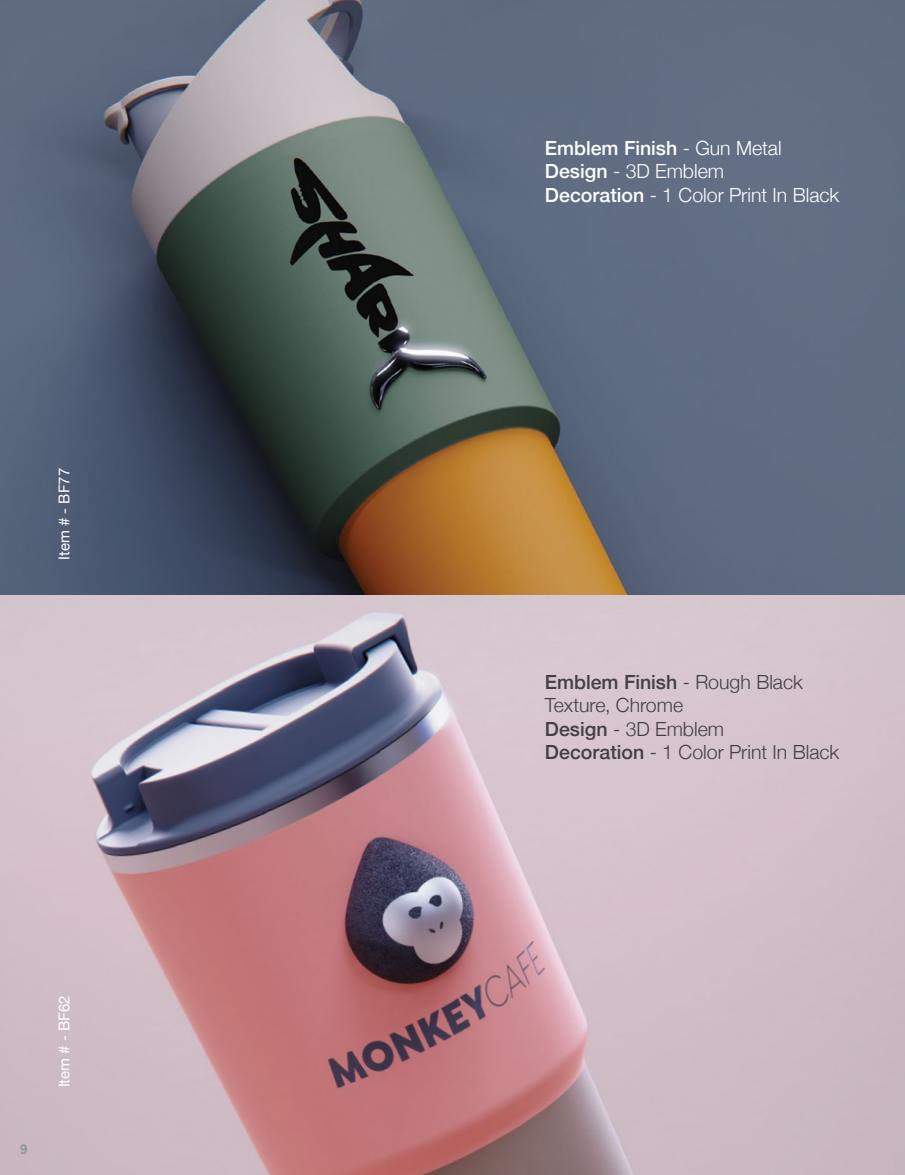
<style>
.page{position:relative;width:905px;height:1175px;background:#fff}
.page>*{position:absolute;margin:0;border:0;box-sizing:border-box;transform-origin:0 0}
.t1{font:300 19.5px/23.4px "Helvetica Neue";color:#414042}
.t2{font:300 19.5px/23.4px "Helvetica Neue";color:#fff}
.t3{font:15px "Helvetica Neue";color:#fff}
.t4{font:700 13.5px "Arial";color:#939598}
.s1{font-weight:500}
</style>
<div class="page">
<img style="left:0;top:0;width:904px;height:596px">
<img style="left:0;top:596px;width:904px;height:578px">
<p class="t3" style="left:53px;top:560px;width:93px;rotate:-90deg">Item # - BF77</p>
<p class="t4" style="left:20px;top:1140px;width:9px">9</p>
<p class="t3" style="left:53px;top:1087px;width:93px;rotate:-90deg">Item # - BF62</p>
<p class="t2" style="left:545px;top:135px;width:296px"><span class="s1">Emblem Finish</span> - Gun Metal<br><span class="s1">Design</span> - 3D Emblem<br><span class="s1">Decoration</span> - 1 Color Print In Black</p>
<p class="t1" style="left:545px;top:668px;width:296px"><span class="s1">Emblem Finish</span> - Rough Black<br>Texture, Chrome<br><span class="s1">Design</span> - 3D Emblem<br><span class="s1">Decoration</span> - 1 Color Print In Black</p>
</div>
